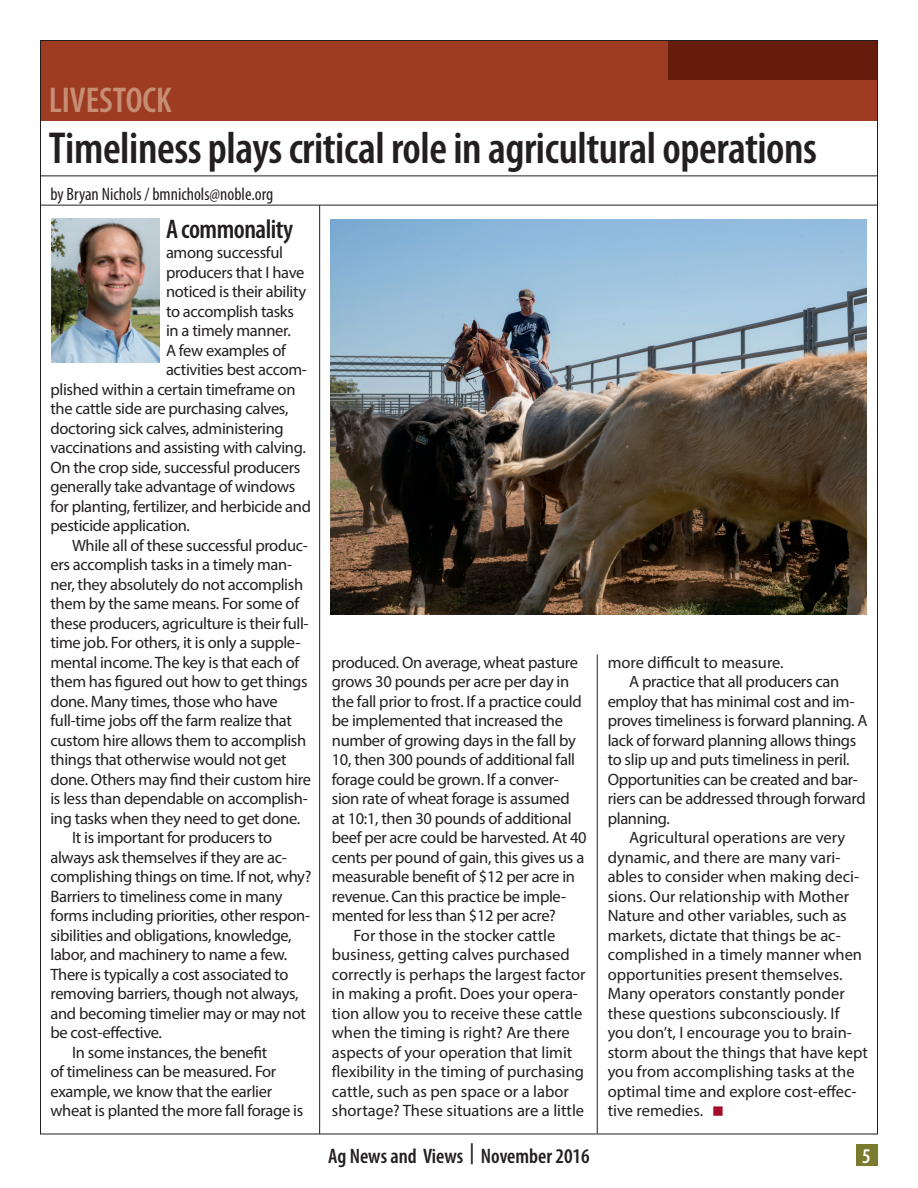
<style>
.page{position:relative;width:918px;height:1188px;background:#fff}
.page>*{position:absolute;margin:0;border:0;box-sizing:border-box;transform-origin:0 0}
.t1{font:600 condensed 45px "Myriad Pro";letter-spacing:-.01em;color:#231f20}
.t2{font:600 condensed 36px "Myriad Pro";color:#c68f74}
.t3{font:600 condensed 27px "Myriad Pro";letter-spacing:-.02em;color:#231f20}
.t4{font:600 condensed 21px "Myriad Pro";color:#231f20}
.t5{font:600 condensed 21px "Myriad Pro";color:#fff}
.t6{font:condensed 18px "Myriad Pro";color:#231f20}
.t7{font:16.5px "Myriad Pro";letter-spacing:-.02em;color:#231f20}
.t8{font:16.5px "Myriad Pro";color:#231f20}
</style>
<div class="page">
<div style="left:40px;top:40px;width:837px;height:81px;background:#9d3c23"></div>
<div style="left:668px;top:40px;width:209px;height:40px;background:#661c0b"></div>
<img style="left:51px;top:218px;width:108px;height:144px">
<img style="left:331px;top:220px;width:536px;height:395px">
<hr style="left:319px;top:205px;width:1px;height:929px;background:#231f20">
<hr style="left:597px;top:654px;width:1px;height:479px;background:#231f20">
<div style="left:856px;top:1144px;width:22px;height:22px;background:#7b7b2f"></div>
<hr style="left:40px;top:205px;width:838px;height:1px;background:#231f20">
<hr style="left:40px;top:176px;width:838px;height:1px;background:#231f20">
<h2 class="t2" style="left:49px;top:78px;width:125px">LIVESTOCK</h2>
<h1 class="t1" style="left:49px;top:121px;width:770px">Timeliness plays critical role in agricultural operations</h1>
<p class="t6" style="left:50px;top:183px;width:224px">by Bryan Nichols / bmnichols@noble.org</p>
<h3 class="t3" style="left:166px;top:213px;width:129px">A commonality</h3>
<p class="t7" style="left:166px;top:242px;width:119px">among successful</p>
<p class="t7" style="left:166px;top:262px;width:140px">producers that I have</p>
<p class="t7" style="left:166px;top:281px;width:142px">noticed is their ability</p>
<p class="t7" style="left:166px;top:301px;width:129px">to accomplish tasks</p>
<p class="t7" style="left:166px;top:320px;width:126px">in a timely manner.</p>
<p class="t7" style="left:166px;top:340px;width:121px">A few examples of</p>
<p class="t7" style="left:166px;top:359px;width:142px">activities best accom-</p>
<p class="t7" style="left:50px;top:379px;width:247px">plished within a certain timeframe on</p>
<p class="t7" style="left:50px;top:398px;width:239px">the cattle side are purchasing calves,</p>
<p class="t7" style="left:50px;top:418px;width:235px">doctoring sick calves, administering</p>
<p class="t7" style="left:50px;top:437px;width:257px">vaccinations and assisting with calving.</p>
<p class="t7" style="left:50px;top:457px;width:251px">On the crop side, successful producers</p>
<p class="t7" style="left:50px;top:476px;width:246px">generally take advantage of windows</p>
<p class="t7" style="left:50px;top:496px;width:262px">for planting, fertilizer, and herbicide and</p>
<p class="t7" style="left:50px;top:515px;width:141px">pesticide application.</p>
<p class="t7" style="left:72px;top:535px;width:237px">While all of these successful produc-</p>
<p class="t7" style="left:50px;top:554px;width:243px">ers accomplish tasks in a timely man-</p>
<p class="t7" style="left:50px;top:574px;width:254px">ner, they absolutely do not accomplish</p>
<p class="t7" style="left:50px;top:593px;width:250px">them by the same means. For some of</p>
<p class="t7" style="left:50px;top:613px;width:260px">these producers, agriculture is their full-</p>
<p class="t7" style="left:50px;top:632px;width:252px">time job. For others, it is only a supple-</p>
<p class="t7" style="left:50px;top:652px;width:250px">mental income. The key is that each of</p>
<p class="t7" style="left:50px;top:671px;width:259px">them has figured out how to get things</p>
<p class="t7" style="left:50px;top:691px;width:229px">done. Many times, those who have</p>
<p class="t7" style="left:50px;top:710px;width:243px">full-time jobs off the farm realize that</p>
<p class="t7" style="left:50px;top:730px;width:257px">custom hire allows them to accomplish</p>
<p class="t7" style="left:50px;top:749px;width:238px">things that otherwise would not get</p>
<p class="t7" style="left:50px;top:769px;width:262px">done. Others may find their custom hire</p>
<p class="t7" style="left:50px;top:788px;width:259px">is less than dependable on accomplish-</p>
<p class="t7" style="left:50px;top:808px;width:251px">ing tasks when they need to get done.</p>
<p class="t7" style="left:72px;top:827px;width:202px">It is important for producers to</p>
<p class="t7" style="left:50px;top:847px;width:238px">always ask themselves if they are ac-</p>
<p class="t7" style="left:50px;top:866px;width:263px">complishing things on time. If not, why?</p>
<p class="t7" style="left:50px;top:886px;width:233px">Barriers to timeliness come in many</p>
<p class="t7" style="left:50px;top:905px;width:261px">forms including priorities, other respon-</p>
<p class="t7" style="left:50px;top:925px;width:243px">sibilities and obligations, knowledge,</p>
<p class="t7" style="left:50px;top:944px;width:238px">labor, and machinery to name a few.</p>
<p class="t7" style="left:50px;top:964px;width:240px">There is typically a cost associated to</p>
<p class="t7" style="left:50px;top:983px;width:250px">removing barriers, though not always,</p>
<p class="t7" style="left:50px;top:1003px;width:257px">and becoming timelier may or may not</p>
<p class="t7" style="left:50px;top:1022px;width:113px">be cost-effective.</p>
<p class="t7" style="left:72px;top:1042px;width:197px">In some instances, the benefit</p>
<p class="t7" style="left:50px;top:1061px;width:227px">of timeliness can be measured. For</p>
<p class="t7" style="left:50px;top:1081px;width:223px">example, we know that the earlier</p>
<p class="t7" style="left:50px;top:1100px;width:254px">wheat is planted the more fall forage is</p>
<p class="t7" style="left:332px;top:652px;width:248px">produced. On average, wheat pasture</p>
<p class="t7" style="left:332px;top:671px;width:239px">grows 30 pounds per acre per day in</p>
<p class="t7" style="left:332px;top:691px;width:251px">the fall prior to frost. If a practice could</p>
<p class="t7" style="left:332px;top:710px;width:233px">be implemented that increased the</p>
<p class="t7" style="left:332px;top:730px;width:246px">number of growing days in the fall by</p>
<p class="t7" style="left:332px;top:749px;width:245px">10, then 300 pounds of additional fall</p>
<p class="t7" style="left:332px;top:769px;width:229px">forage could be grown. If a conver-</p>
<p class="t7" style="left:332px;top:788px;width:239px">sion rate of wheat forage is assumed</p>
<p class="t7" style="left:332px;top:808px;width:241px">at 10:1, then 30 pounds of additional</p>
<p class="t7" style="left:332px;top:827px;width:256px">beef per acre could be harvested. At 40</p>
<p class="t7" style="left:332px;top:847px;width:254px">cents per pound of gain, this gives us a</p>
<p class="t7" style="left:332px;top:866px;width:245px">measurable benefit of $12 per acre in</p>
<p class="t7" style="left:332px;top:886px;width:236px">revenue. Can this practice be imple-</p>
<p class="t7" style="left:332px;top:905px;width:226px">mented for less than $12 per acre?</p>
<p class="t8" style="left:353px;top:925px;width:203px">For those in the stocker cattle</p>
<p class="t8" style="left:332px;top:944px;width:239px">business, getting calves purchased</p>
<p class="t8" style="left:332px;top:964px;width:255px">correctly is perhaps the largest factor</p>
<p class="t8" style="left:332px;top:983px;width:248px">in making a profit. Does your opera-</p>
<p class="t8" style="left:332px;top:1003px;width:252px">tion allow you to receive these cattle</p>
<p class="t8" style="left:332px;top:1022px;width:240px">when the timing is right? Are there</p>
<p class="t8" style="left:332px;top:1042px;width:242px">aspects of your operation that limit</p>
<p class="t8" style="left:332px;top:1061px;width:254px">flexibility in the timing of purchasing</p>
<p class="t8" style="left:332px;top:1081px;width:239px">cattle, such as pen space or a labor</p>
<p class="t8" style="left:332px;top:1100px;width:254px">shortage? These situations are a little</p>
<p class="t8" style="left:608px;top:652px;width:178px">more difficult to measure.</p>
<p class="t7" style="left:629px;top:671px;width:211px">A practice that all producers can</p>
<p class="t7" style="left:608px;top:691px;width:248px">employ that has minimal cost and im-</p>
<p class="t7" style="left:608px;top:710px;width:261px">proves timeliness is forward planning. A</p>
<p class="t7" style="left:608px;top:730px;width:250px">lack of forward planning allows things</p>
<p class="t7" style="left:608px;top:749px;width:243px">to slip up and puts timeliness in peril.</p>
<p class="t7" style="left:608px;top:769px;width:252px">Opportunities can be created and bar-</p>
<p class="t7" style="left:608px;top:788px;width:260px">riers can be addressed through forward</p>
<p class="t7" style="left:608px;top:808px;width:64px">planning.</p>
<p class="t8" style="left:629px;top:827px;width:217px">Agricultural operations are very</p>
<p class="t8" style="left:608px;top:847px;width:234px">dynamic, and there are many vari-</p>
<p class="t8" style="left:608px;top:866px;width:253px">ables to consider when making deci-</p>
<p class="t8" style="left:608px;top:886px;width:243px">sions. Our relationship with Mother</p>
<p class="t8" style="left:608px;top:905px;width:241px">Nature and other variables, such as</p>
<p class="t8" style="left:608px;top:925px;width:235px">markets, dictate that things be ac-</p>
<p class="t8" style="left:608px;top:944px;width:256px">complished in a timely manner when</p>
<p class="t8" style="left:608px;top:964px;width:236px">opportunities present themselves.</p>
<p class="t8" style="left:608px;top:983px;width:239px">Many operators constantly ponder</p>
<p class="t8" style="left:608px;top:1003px;width:233px">these questions subconsciously. If</p>
<p class="t8" style="left:608px;top:1022px;width:246px">you don’t, I encourage you to brain-</p>
<p class="t8" style="left:608px;top:1042px;width:262px">storm about the things that have kept</p>
<p class="t8" style="left:608px;top:1061px;width:249px">you from accomplishing tasks at the</p>
<p class="t8" style="left:608px;top:1081px;width:250px">optimal time and explore cost-effec-</p>
<p class="t8" style="left:608px;top:1100px;width:97px">tive remedies.</p>
<p class="t4" style="left:328px;top:1143px;width:263px">Ag News and Views | November 2016</p>
<p class="t5" style="left:862px;top:1143px;width:10px">5</p>
</div>
